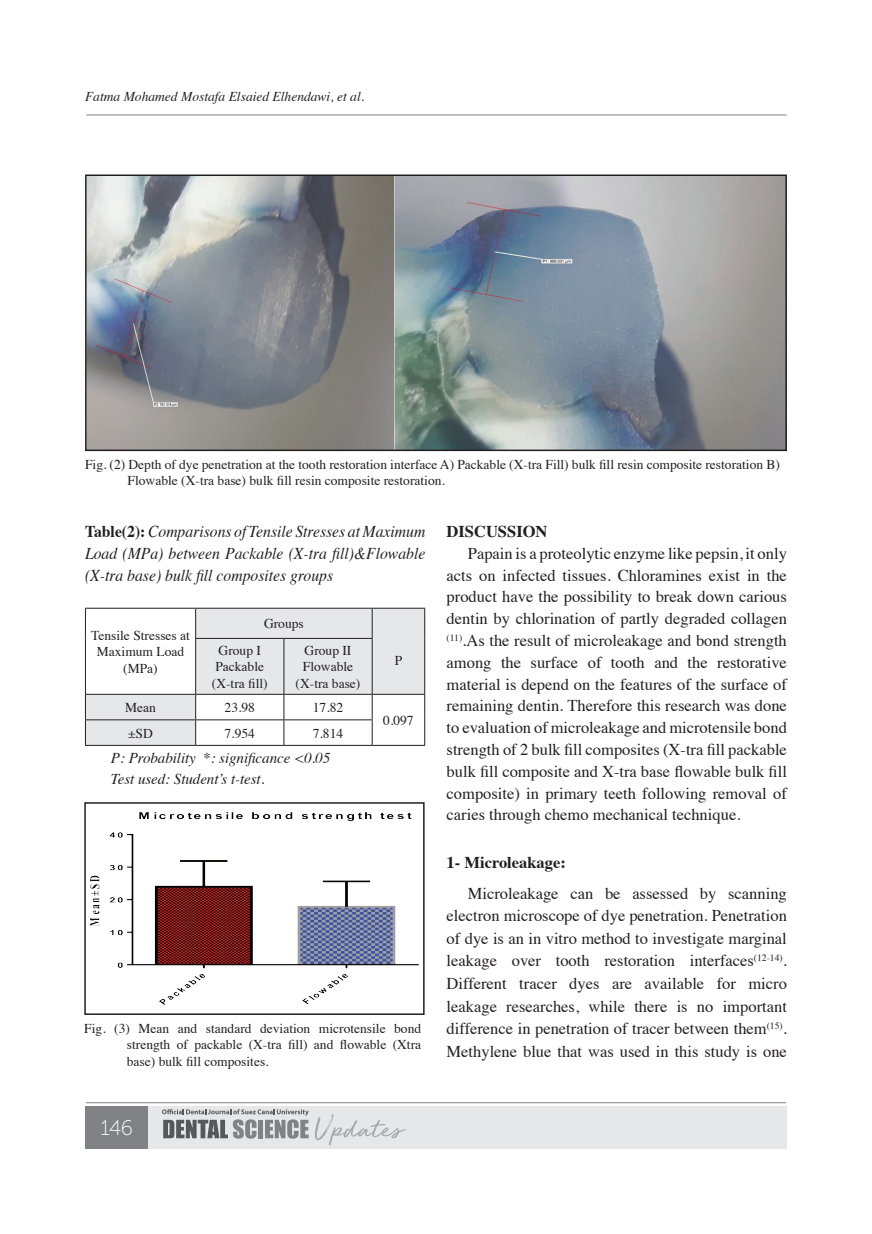
<style>
.page{position:relative;width:872px;height:1234px;background:#fff}
.page>*{position:absolute;margin:0;border:0;box-sizing:border-box;transform-origin:0 0}
.t1{font:21px "Museo 100";color:#fff}
.t2{font:16.5px/21.8px "Times";color:#231f20;text-align:justify}
.t3{font:italic 16.5px/21.8px "Times";color:#231f20;text-align:justify;scale:.95 1}
.t4{font:700 16.5px "Times";color:#231f20}
.t5{font:italic 15px/20.7px "Times";letter-spacing:-.005em;color:#231f20}
.t6{font:13.5px/16.5px "Times";color:#231f20;text-align:center}
.t7{font:italic 13.5px "Times";color:#231f20}
.s1{font-weight:700;font-style:normal}
</style>
<div class="page">
<div style="left:85px;top:1105px;width:702px;height:43px;background:#e6e7e9"></div>
<div style="left:85px;top:1105px;width:63px;height:43px;background:#808285"></div>
<hr style="left:86px;top:1102px;width:700px;height:1px;background:#808285">
<hr style="left:86px;top:115px;width:700px;height:1px;background:#808285">
<svg style="left:162px;top:1109px;width:147px;height:29px"></svg>
<svg style="left:315px;top:1114px;width:91px;height:30px"></svg>
<svg style="left:85px;top:745px;width:340px;height:1px"></svg>
<svg style="left:86px;top:608px;width:338px;height:136px;fill:#e6e7e9"></svg>
<hr style="left:85px;top:607px;width:111px;height:1px;background:#231f20">
<hr style="left:85px;top:608px;width:1px;height:30px;background:#231f20">
<hr style="left:85px;top:638px;width:1px;height:55px;background:#231f20">
<hr style="left:196px;top:607px;width:88px;height:1px;background:#231f20">
<hr style="left:195px;top:608px;width:1px;height:30px;background:#231f20">
<hr style="left:284px;top:607px;width:88px;height:1px;background:#231f20">
<hr style="left:372px;top:607px;width:53px;height:1px;background:#231f20">
<hr style="left:372px;top:608px;width:1px;height:30px;background:#231f20">
<hr style="left:424px;top:608px;width:1px;height:30px;background:#231f20">
<hr style="left:424px;top:638px;width:1px;height:55px;background:#231f20">
<hr style="left:195px;top:638px;width:89px;height:1px;background:#231f20">
<hr style="left:195px;top:638px;width:1px;height:55px;background:#231f20">
<hr style="left:284px;top:638px;width:88px;height:1px;background:#231f20">
<hr style="left:283px;top:638px;width:1px;height:55px;background:#231f20">
<hr style="left:372px;top:638px;width:1px;height:55px;background:#231f20">
<hr style="left:85px;top:693px;width:111px;height:1px;background:#231f20">
<hr style="left:196px;top:693px;width:88px;height:1px;background:#231f20">
<hr style="left:284px;top:693px;width:88px;height:1px;background:#231f20">
<hr style="left:372px;top:693px;width:53px;height:1px;background:#231f20">
<svg style="left:424px;top:694px;width:1px;height:50px"></svg>
<hr style="left:85px;top:719px;width:111px;height:1px;background:#231f20">
<svg style="left:85px;top:694px;width:1px;height:50px"></svg>
<hr style="left:196px;top:719px;width:88px;height:1px;background:#231f20">
<svg style="left:195px;top:694px;width:1px;height:50px"></svg>
<hr style="left:284px;top:719px;width:88px;height:1px;background:#231f20">
<svg style="left:283px;top:694px;width:1px;height:50px"></svg>
<svg style="left:372px;top:694px;width:1px;height:50px"></svg>
<hr style="left:85px;top:744px;width:111px;height:1px;background:#231f20">
<hr style="left:196px;top:744px;width:88px;height:1px;background:#231f20">
<hr style="left:284px;top:744px;width:88px;height:1px;background:#231f20">
<hr style="left:372px;top:744px;width:53px;height:1px;background:#231f20">
<img style="left:90px;top:812px;width:328px;height:192px">
<div style="left:84px;top:802px;width:340px;height:212px;border:2px solid #231f20"></div>
<img style="left:88px;top:177px;width:696px;height:271px">
<div style="left:85px;top:174px;width:702px;height:277px;border:2px solid #231f20"></div>
<p class="t7" style="left:85px;top:85px;width:280px">Fatma Mohamed Mostafa Elsaied Elhendawi, et al.</p>
<p class="t6" style="left:128px;top:455px;width:654px;text-align:left;text-indent:-43px">Fig. (2) Depth of dye penetration at the tooth restoration interface A) Packable (X-tra Fill) bulk fill resin composite restoration B)<br>Flowable (X-tra base) bulk fill resin composite restoration.</p>
<p class="t3" style="left:85px;top:519px;width:360px"><span class="s1">Table(2):</span> Comparisons of Tensile Stresses at Maximum Load (MPa) between Packable (X-tra fill)&amp;Flowable (X-tra base) bulk fill composites groups</p>
<p class="t6" style="left:91px;top:625px;width:100px">Tensile Stresses at<br>Maximum Load (MPa)</p>
<p class="t6" style="left:264px;top:614px;width:41px">Groups</p>
<p class="t6" style="left:212px;top:640px;width:57px">Group I<br>Packable (X-tra fill)</p>
<p class="t6" style="left:296px;top:640px;width:66px">Group II<br>Flowable (X-tra base)</p>
<p class="t6" style="left:125px;top:698px;width:32px">Mean</p>
<p class="t6" style="left:225px;top:698px;width:32px">23.98</p>
<p class="t6" style="left:313px;top:698px;width:32px">17.82</p>
<p class="t6" style="left:128px;top:723px;width:26px">±SD</p>
<p class="t6" style="left:224px;top:723px;width:32px">7.954</p>
<p class="t6" style="left:313px;top:723px;width:32px">7.814</p>
<p class="t5" style="left:111px;top:746px;width:221px">P: Probability *: significance &lt;0.05<br>Test used: Student’s t-test.</p>
<p class="t6" style="left:395px;top:650px;width:9px">P</p>
<p class="t6" style="left:383px;top:710px;width:32px">0.097</p>
<p class="t6" style="left:127px;top:1018px;width:296px;text-align:justify;text-indent:-43px">Fig. (3) Mean and standard deviation microtensile bond strength of packable (X-tra fill) and flowable (Xtra base) bulk fill composites.</p>
<p class="t1" style="left:100px;top:1116px;width:34px">146</p>
<p class="t4" style="left:446px;top:515px;width:102px">DISCUSSION</p>
<p class="t2" style="left:446px;top:541px;width:342px;text-indent:21px">Papain is a proteolytic enzyme like pepsin, it only acts on infected tissues. Chloramines exist in the product have the possibility to break down carious dentin by chlorination of partly degraded collagen <sup>(11)</sup>.As the result of microleakage and bond strength among the surface of tooth and the restorative material is depend on the features of the surface of remaining dentin. Therefore this research was done to evaluation of microleakage and microtensile bond strength of 2 bulk fill composites (X-tra fill packable bulk fill composite and X-tra base flowable bulk fill composite) in primary teeth following removal of caries through chemo mechanical technique.</p>
<p class="t4" style="left:446px;top:846px;width:121px">1- Microleakage:</p>
<p class="t2" style="left:446px;top:880px;width:342px;line-height:22.5px;text-indent:21px">Microleakage can be assessed by scanning electron microscope of dye penetration. Penetration of dye is an in vitro method to investigate marginal leakage over tooth restoration interfaces<sup>(12-14)</sup>.<br>Different tracer dyes are available for micro leakage researches, while there is no important difference in penetration of tracer between them<sup>(15)</sup>.<br>Methylene blue that was used in this study is one</p>
</div>
